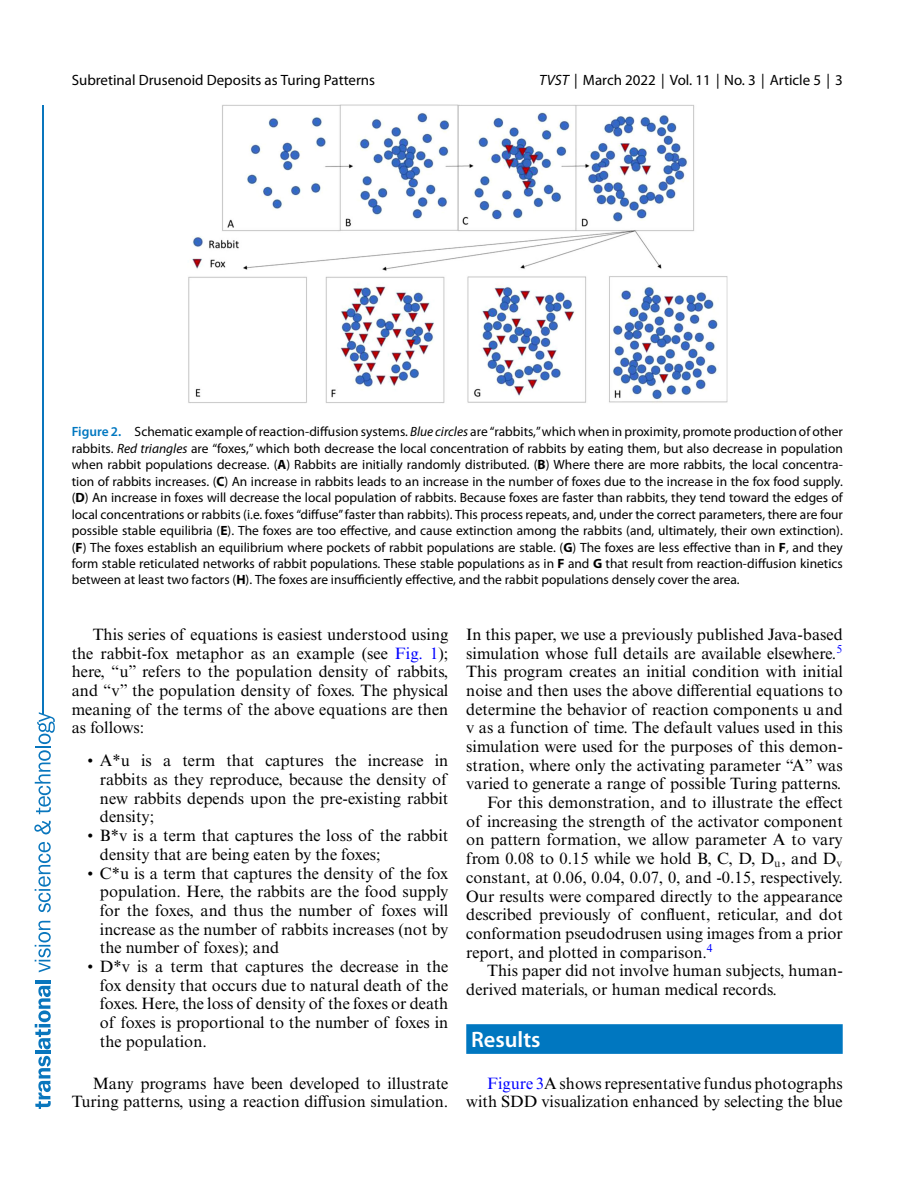
<style>
.page{position:relative;width:918px;height:1188px;background:#fff}
.page>*{position:absolute;margin:0;border:0;box-sizing:border-box;transform-origin:0 0}
.t1{font:600 22.35px "Myriad Pro";color:#fff}
.t2{font:16.5px/18.8px "Times NRMT Pro";color:#000;text-align:justify}
.t3{font:15px "Myriad Pro";color:#000}
.t4{font:13.5px/16.5px "Myriad Pro";color:#000;text-align:justify}
.s1{font-style:italic}
.s2{font-weight:600;color:#0077c0}
.s3{font-weight:700}
.s4{color:#00f}
.s5{font-family:"Times New Roman"}
</style>
<div class="page">
<hr style="left:42px;top:105px;width:2px;height:608px;background:#0976bd">
<svg style="left:35px;top:1056px;width:16px;height:53px"></svg>
<hr style="left:35px;top:1051px;width:15px;height:3px;background:#0976bd">
<svg style="left:35px;top:986px;width:16px;height:63px"></svg>
<hr style="left:35px;top:980px;width:15px;height:3px;background:#0976bd">
<svg style="left:35px;top:921px;width:16px;height:51px"></svg>
<svg style="left:35px;top:842px;width:16px;height:70px"></svg>
<svg style="left:34px;top:821px;width:17px;height:13px"></svg>
<svg style="left:35px;top:712px;width:20px;height:102px"></svg>
<img style="left:188px;top:105px;width:539px;height:298px">
<div style="left:466px;top:1024px;width:377px;height:30px;background:#0077c0"></div>
<p class="t3" style="left:72px;top:75px;width:305px">Subretinal Drusenoid Deposits as Turing Patterns</p>
<p class="t3" style="left:539px;top:75px;width:305px"><span class="s1">TVST</span> | March 2022 | Vol. 11 | No. 3 | Article 5 | 3</p>
<p class="t4" style="left:72px;top:425px;width:773px"><span class="s2">Figure 2.</span> Schematic example of reaction-diffusion systems. <span class="s1">Blue circles</span> are “rabbits,”which when in proximity, promote production of other rabbits. <span class="s1">Red triangles</span> are “foxes,” which both decrease the local concentration of rabbits by eating them, but also decrease in population when rabbit populations decrease. (<span class="s3">A</span>) Rabbits are initially randomly distributed. (<span class="s3">B</span>) Where there are more rabbits, the local concentra&shy;tion of rabbits increases. (<span class="s3">C</span>) An increase in rabbits leads to an increase in the number of foxes due to the increase in the fox food supply. (<span class="s3">D</span>) An increase in foxes will decrease the local population of rabbits. Because foxes are faster than rabbits, they tend toward the edges of local concentrations or rabbits (i.e. foxes “diffuse”faster than rabbits). This process repeats, and, under the correct parameters, there are four possible stable equilibria (<span class="s3">E</span>). The foxes are too effective, and cause extinction among the rabbits (and, ultimately, their own extinction). (<span class="s3">F</span>) The foxes establish an equilibrium where pockets of rabbit populations are stable. (<span class="s3">G</span>) The foxes are less effective than in <span class="s3">F</span>, and they form stable reticulated networks of rabbit populations. These stable populations as in <span class="s3">F</span> and <span class="s3">G</span> that result from reaction-diffusion kinetics between at least two factors (<span class="s3">H</span>). The foxes are insufficiently effective, and the rabbit populations densely cover the area.</p>
<p class="t2" style="left:72px;top:626px;width:378px;text-indent:21px">This series of equations is easiest understood using the rabbit-fox metaphor as an example (see <span class="s4">Fig. 1</span>); here, “u” refers to the population density of rabbits, and “v” the population density of foxes. The physical meaning of the terms of the above equations are then as follows:</p>
<p class="t2" style="left:100px;top:753px;width:350px;text-indent:-12px"><span class="s5">•</span> A*u is a term that captures the increase in rabbits as they reproduce, because the density of new rabbits depends upon the pre-existing rabbit density;</p>
<p class="t2" style="left:100px;top:828px;width:350px;text-indent:-12px"><span class="s5">•</span> B*v is a term that captures the loss of the rabbit density that are being eaten by the foxes;</p>
<p class="t2" style="left:100px;top:865px;width:350px;text-indent:-12px"><span class="s5">•</span> C*u is a term that captures the density of the fox population. Here, the rabbits are the food supply for the foxes, and thus the number of foxes will increase as the number of rabbits increases (not by the number of foxes); and</p>
<p class="t2" style="left:100px;top:958px;width:350px;text-indent:-12px"><span class="s5">•</span> D*v is a term that captures the decrease in the fox density that occurs due to natural death of the foxes. Here, the loss of density of the foxes or death of foxes is proportional to the number of foxes in the population.</p>
<p class="t2" style="left:72px;top:1075px;width:378px;text-align:right">Many programs have been developed to illustrate<br>Turing patterns, using a reaction diffusion simulation.</p>
<p class="t2" style="left:466px;top:626px;width:378px">In this paper, we use a previously published Java-based</p>
<p class="t2" style="left:466px;top:645px;width:377px">simulation whose full details are available elsewhere.<sup>5</sup></p>
<p class="t2" style="left:466px;top:664px;width:378px">This program creates an initial condition with initial</p>
<p class="t2" style="left:466px;top:682px;width:378px">noise and then uses the above differential equations to</p>
<p class="t2" style="left:466px;top:701px;width:378px">determine the behavior of reaction components u and</p>
<p class="t2" style="left:466px;top:720px;width:378px">v as a function of time. The default values used in this</p>
<p class="t2" style="left:466px;top:738px;width:378px">simulation were used for the purposes of this demon-</p>
<p class="t2" style="left:466px;top:757px;width:378px">stration, where only the activating parameter “A” was</p>
<p class="t2" style="left:466px;top:776px;width:376px">varied to generate a range of possible Turing patterns.</p>
<p class="t2" style="left:487px;top:795px;width:357px">For this demonstration, and to illustrate the effect</p>
<p class="t2" style="left:466px;top:813px;width:378px">of increasing the strength of the activator component</p>
<p class="t2" style="left:466px;top:832px;width:378px">on pattern formation, we allow parameter A to vary</p>
<p class="t2" style="left:466px;top:851px;width:377px">from 0.08 to 0.15 while we hold B, C, D, D<sub>u</sub>, and D<sub>v</sub></p>
<p class="t2" style="left:466px;top:869px;width:378px">constant, at 0.06, 0.04, 0.07, 0, and -0.15, respectively.</p>
<p class="t2" style="left:466px;top:888px;width:378px">Our results were compared directly to the appearance</p>
<p class="t2" style="left:466px;top:907px;width:378px">described previously of confluent, reticular, and dot</p>
<p class="t2" style="left:466px;top:925px;width:378px">conformation pseudodrusen using images from a prior</p>
<p class="t2" style="left:466px;top:944px;width:248px">report, and plotted in comparison.<sup>4</sup></p>
<p class="t2" style="left:487px;top:963px;width:357px">This paper did not involve human subjects, human-</p>
<p class="t2" style="left:466px;top:981px;width:312px">derived materials, or human medical records.</p>
<h1 class="t1" style="left:471px;top:1031px;width:71px">Results</h1>
<p class="t2" style="left:466px;top:1075px;width:378px;text-align:right"><span class="s4">Figure 3</span>A shows representative fundus photographs with SDD visualization enhanced by selecting the blue</p>
</div>
